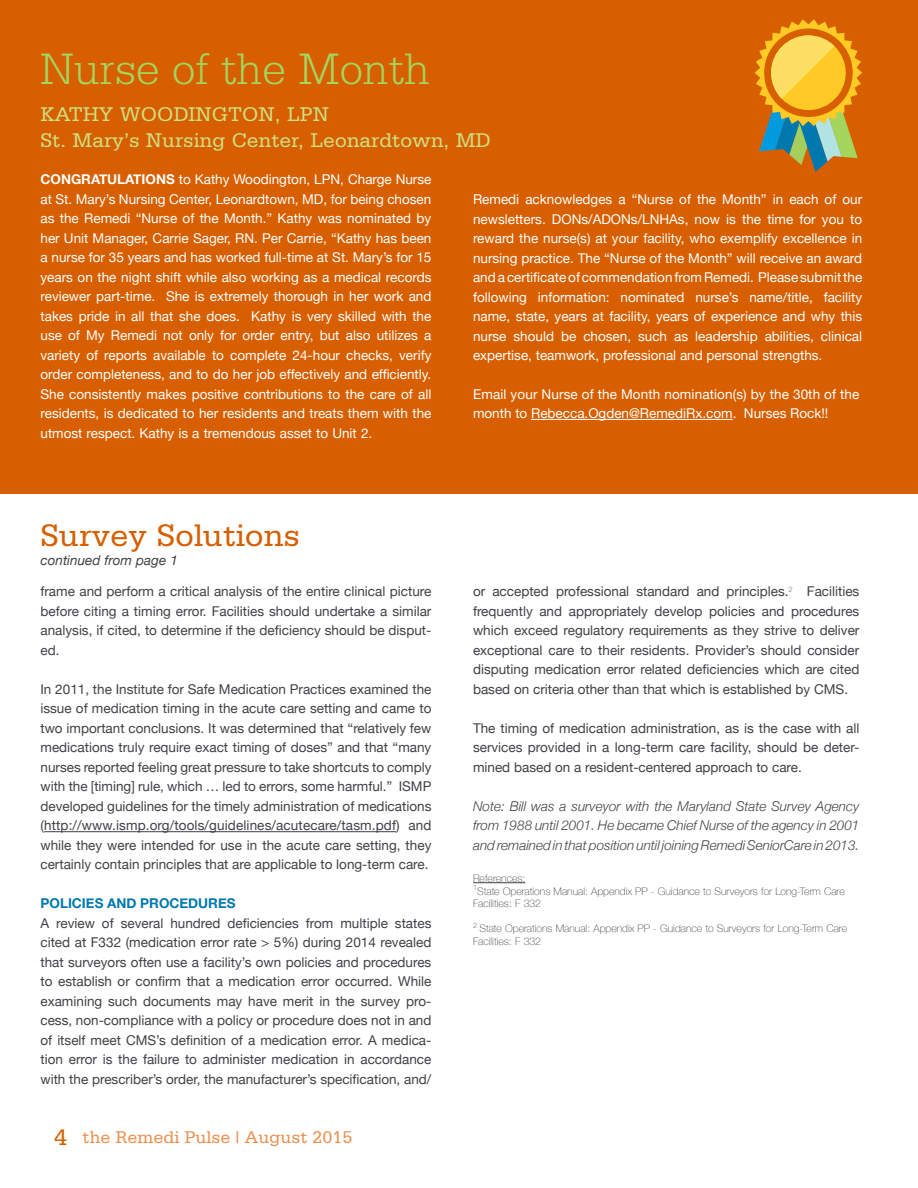
<style>
.page{position:relative;width:918px;height:1188px;background:#fff}
.page>*{position:absolute;margin:0;border:0;box-sizing:border-box;transform-origin:0 0}
.t1{font:300 46.5px "Serifa Std";color:#a4d55d}
.t2{font:33px "Serifa";color:#d75f00}
.t3{font:21px/25.3px "Serifa";color:#cde081}
.t4{font:18px "Serifa";color:#ec8f4e}
.t5{font:13.5px/19.5px "Helvetica Neue";color:#404145;text-align:justify}
.t6{font:13.5px/19.5px "Helvetica Neue";color:#fff;text-align:justify}
.t7{font:italic 300 13.5px/19.5px "Helvetica Neue";color:#404145;text-align:justify}
.t8{font:700 13.5px "Helvetica Neue";color:#0078ae}
.t9{font:italic 13.5px "Helvetica Neue";color:#404145}
.t10{font:100 10.5px/12.6px "Helvetica Neue";color:#404145}
.s1{font-weight:700}
.s2{font-size:23.85px;color:#d75f00}
</style>
<div class="page">
<div style="left:0;top:0;width:918px;height:494px;background:#d75f00"></div>
<svg style="left:755px;top:19px;width:107px;height:153px"></svg>
<hr style="left:44px;top:831px;width:352px;height:1px;background:#404145">
<hr style="left:473px;top:882px;width:52px;height:1px;background:#404145">
<hr style="left:531px;top:419px;width:202px;height:1px;background:#fff">
<h1 class="t1" style="left:40px;top:43px;width:391px">Nurse of the Month</h1>
<h3 class="t3" style="left:40px;top:102px;width:452px">KATHY WOODINGTON, LPN<br>St. Mary’s Nursing Center, Leonardtown, MD</h3>
<p class="t6" style="left:40px;top:171px;width:392px"><span class="s1">CONGRATULATIONS</span> to Kathy Woodington, LPN, Charge Nurse at St. Mary’s Nursing Center, Leonardtown, MD, for being chosen as the Remedi “Nurse of the Month.” Kathy was nominated by her Unit Manager, Carrie Sager, RN. Per Carrie, “Kathy has been a nurse for 35 years and has worked full-time at St. Mary’s for 15 years on the night shift while also working as a medical records reviewer part-time. She is extremely thorough in her work and takes pride in all that she does. Kathy is very skilled with the use of My Remedi not only for order entry, but also utilizes a variety of reports available to complete 24-hour checks, verify order completeness, and to do her job effectively and efficiently.<br>She consistently makes positive contributions to the care of all residents, is dedicated to her residents and treats them with the utmost respect. Kathy is a tremendous asset to Unit 2.</p>
<p class="t6" style="left:473px;top:191px;width:391px">Remedi acknowledges a “Nurse of the Month” in each of our newsletters. DONs/ADONs/LNHAs, now is the time for you to reward the nurse(s) at your facility, who exemplify excellence in nursing practice. The “Nurse of the Month” will receive an award and a certificate of commendation from Remedi. Please submit the following information: nominated nurse’s name/title, facility name, state, years at facility, years of experience and why this nurse should be chosen, such as leadership abilities, clinical expertise, teamwork, professional and personal strengths.</p>
<p class="t6" style="left:473px;top:385px;width:388px">Email your Nurse of the Month nomination(s) by the 30th of the month to Rebecca.Ogden@RemediRx.com. Nurses Rock!!</p>
<h2 class="t2" style="left:40px;top:517px;width:261px">Survey Solutions</h2>
<p class="t9" style="left:40px;top:551px;width:139px">continued from page 1</p>
<p class="t5" style="left:40px;top:583px;width:392px">frame and perform a critical analysis of the entire clinical picture before citing a timing error. Facilities should undertake a similar analysis, if cited, to determine if the deficiency should be disput&shy;ed.</p>
<p class="t5" style="left:40px;top:680px;width:392px">In 2011, the Institute for Safe Medication Practices examined the issue of medication timing in the acute care setting and came to two important conclusions. It was determined that “relatively few medications truly require exact timing of doses” and that “many nurses reported feeling great pressure to take shortcuts to comply with the [timing] rule, which … led to errors, some harmful.” ISMP developed guidelines for the timely administration of medications (http://www.ismp.org/tools/guidelines/acutecare/tasm.pdf) and while they were intended for use in the acute care setting, they certainly contain principles that are applicable to long-term care.</p>
<p class="t8" style="left:40px;top:893px;width:197px">POLICIES AND PROCEDURES</p>
<p class="t5" style="left:40px;top:914px;width:392px">A review of several hundred deficiencies from multiple states cited at F332 (medication error rate &gt; 5%) during 2014 revealed that surveyors often use a facility’s own policies and procedures to establish or confirm that a medication error occurred. While examining such documents may have merit in the survey pro&shy;cess, non-compliance with a policy or procedure does not in and of itself meet CMS’s definition of a medication error. A medica&shy;tion error is the failure to administer medication in accordance with the prescriber’s order, the manufacturer’s specification, and/</p>
<h3 class="t4" style="left:54px;top:1127px;width:300px"><span class="s2">4</span> the Remedi Pulse | August 2015</h3>
<p class="t5" style="left:473px;top:583px;width:388px">or accepted professional standard and principles.<sup>2</sup> Facilities frequently and appropriately develop policies and procedures which exceed regulatory requirements as they strive to deliver exceptional care to their residents. Provider’s should consider disputing medication error related deficiencies which are cited based on criteria other than that which is established by CMS.</p>
<p class="t5" style="left:473px;top:719px;width:388px">The timing of medication administration, as is the case with all services provided in a long-term care facility, should be deter&shy;mined based on a resident-centered approach to care.</p>
<p class="t7" style="left:473px;top:795px;width:388px">Note: Bill was a surveyor with the Maryland State Survey Agency from 1988 until 2001. He became Chief Nurse of the agency in 2001 and remained in that position until joining Remedi SeniorCare in 2013.</p>
<p class="t10" style="left:473px;top:871px;width:373px">References:<br><sup>1</sup>State Operations Manual: Appendix PP - Guidance to Surveyors for Long-Term Care<br>Facilities: F 332</p>
<p class="t10" style="left:473px;top:922px;width:376px"><sup>2</sup> State Operations Manual: Appendix PP - Guidance to Surveyors for Long-Term Care<br>Facilities: F 332</p>
</div>
